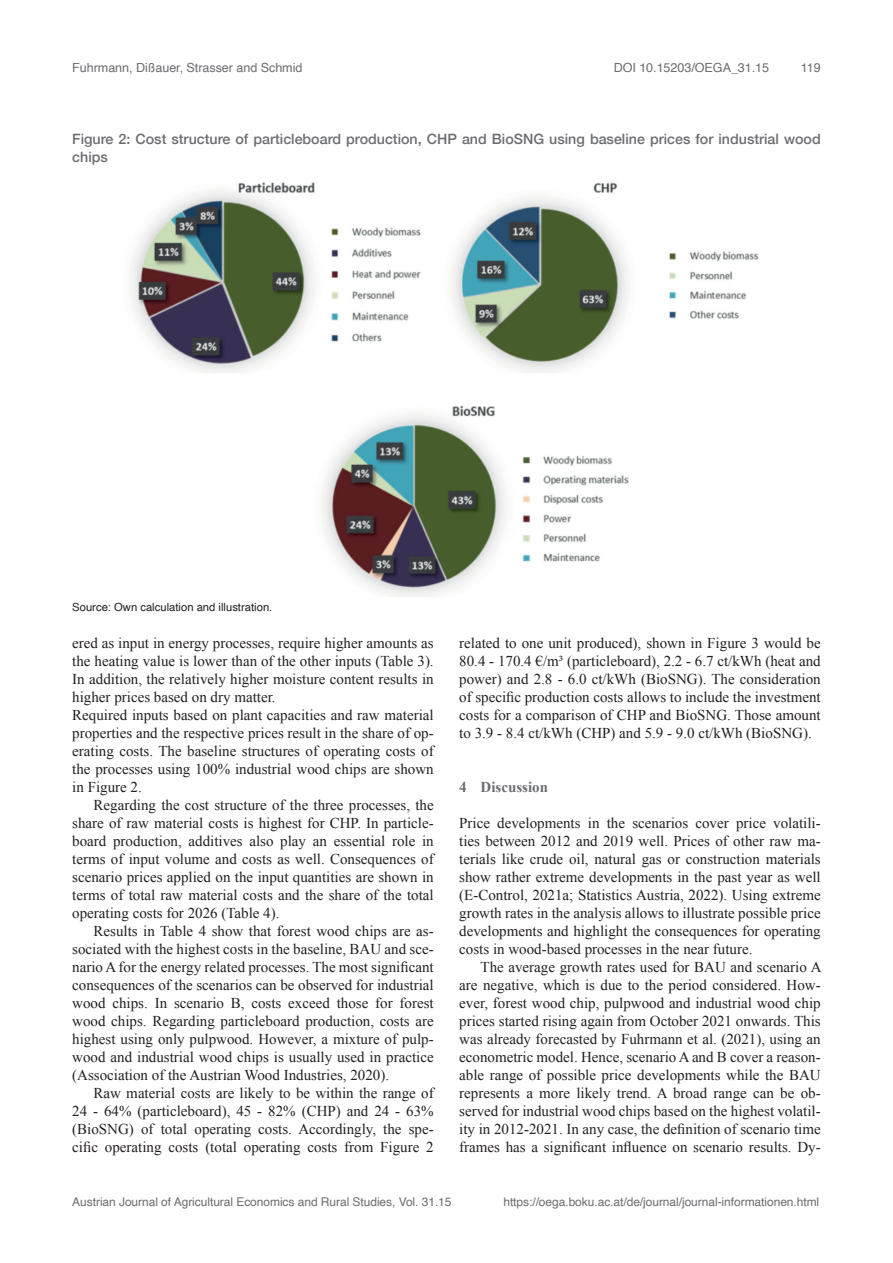
<style>
.page{position:relative;width:893px;height:1263px;background:#fff}
.page>*{position:absolute;margin:0;border:0;box-sizing:border-box;transform-origin:0 0}
.t1{font:15px/18px "Times New Roman";color:#231f20;text-align:justify}
.t2{font:700 15px "Times New Roman";color:#6c6d70}
.AGRAR_Abb_Tab{font:500 14.25px/18px "Helvetica Neue";color:#6c6d70}
.t3{font:12.6px "Helvetica";letter-spacing:-.005em;color:#6c6d70}
.t4{font:12px "Helvetica";letter-spacing:-.005em;color:#6c6d70}
.Normal_text{font:11.25px "Helvetica";color:#231f20}
</style>
<div class="page">
<img style="left:130px;top:182px;width:629px;height:415px">
<p class="t3" style="left:72px;top:58px;width:232px">Fuhrmann, Dißauer, Strasser and Schmid</p>
<p class="t3" style="left:614px;top:58px;width:157px">DOI 10.15203/OEGA_31.15</p>
<p class="t3" style="left:801px;top:58px;width:21px">119</p>
<p class="AGRAR_Abb_Tab" style="left:72px;top:129px;width:750px">Figure 2: Cost structure of particleboard production, CHP and BioSNG using baseline prices for industrial wood chips</p>
<p class="Normal_text" style="left:72px;top:599px;width:202px">Source: Own calculation and illustration.</p>
<p class="t1" style="left:72px;top:634px;width:363px">ered as input in energy processes, require higher amounts as the heating value is lower than of the other inputs (Table 3).<br>In addition, the relatively higher moisture content results in higher prices based on dry matter.</p>
<p class="t1" style="left:72px;top:706px;width:363px">Required inputs based on plant capacities and raw material properties and the respective prices result in the share of op&shy;erating costs. The baseline structures of operating costs of the processes using 100% industrial wood chips are shown in Figure 2.</p>
<p class="t1" style="left:72px;top:796px;width:363px;text-indent:21px">Regarding the cost structure of the three processes, the share of raw material costs is highest for CHP. In particle&shy;board production, additives also play an essential role in terms of input volume and costs as well. Consequences of scenario prices applied on the input quantities are shown in terms of total raw material costs and the share of the total operating costs for 2026 (Table 4).</p>
<p class="t1" style="left:72px;top:922px;width:363px;text-indent:21px">Results in Table 4 show that forest wood chips are as&shy;sociated with the highest costs in the baseline, BAU and sce&shy;nario A for the energy related processes. The most significant consequences of the scenarios can be observed for industrial wood chips. In scenario B, costs exceed those for forest wood chips. Regarding particleboard production, costs are highest using only pulpwood. However, a mixture of pulp&shy;wood and industrial wood chips is usually used in practice (Association of the Austrian Wood Industries, 2020).</p>
<p class="t1" style="left:72px;top:1084px;width:363px;text-indent:21px">Raw material costs are likely to be within the range of 24 - 64% (particleboard), 45 - 82% (CHP) and 24 - 63% (BioSNG) of total operating costs. Accordingly, the spe&shy;cific operating costs (total operating costs from Figure 2</p>
<p class="t1" style="left:459px;top:634px;width:363px">related to one unit produced), shown in Figure 3 would be 80.4 - 170.4 €/m³ (particleboard), 2.2 - 6.7 ct/kWh (heat and power) and 2.8 - 6.0 ct/kWh (BioSNG). The consideration of specific production costs allows to include the investment costs for a comparison of CHP and BioSNG. Those amount to 3.9 - 8.4 ct/kWh (CHP) and 5.9 - 9.0 ct/kWh (BioSNG).</p>
<p class="t2" style="left:459px;top:777px;width:90px">4 Discussion</p>
<p class="t1" style="left:459px;top:814px;width:363px">Price developments in the scenarios cover price volatili&shy;ties between 2012 and 2019 well. Prices of other raw ma&shy;terials like crude oil, natural gas or construction materials show rather extreme developments in the past year as well (E-Control, 2021a; Statistics Austria, 2022). Using extreme growth rates in the analysis allows to illustrate possible price developments and highlight the consequences for operating costs in wood-based processes in the near future.</p>
<p class="t1" style="left:459px;top:958px;width:364px;text-indent:21px">The average growth rates used for BAU and scenario A are negative, which is due to the period considered. How&shy;ever, forest wood chip, pulpwood and industrial wood chip prices started rising again from October 2021 onwards. This was already forecasted by Fuhrmann et al. (2021), using an econometric model. Hence, scenario A and B cover a reason&shy;able range of possible price developments while the BAU represents a more likely trend. A broad range can be ob&shy;served for industrial wood chips based on the highest volatil&shy;ity in 2012-2021. In any case, the definition of scenario time frames has a significant influence on scenario results. Dy-</p>
<p class="t4" style="left:72px;top:1193px;width:381px">Austrian Journal of Agricultural Economics and Rural Studies, Vol. 31.15</p>
<p class="t4" style="left:503px;top:1193px;width:317px">https://oega.boku.ac.at/de/journal/journal-informationen.html</p>
</div>
